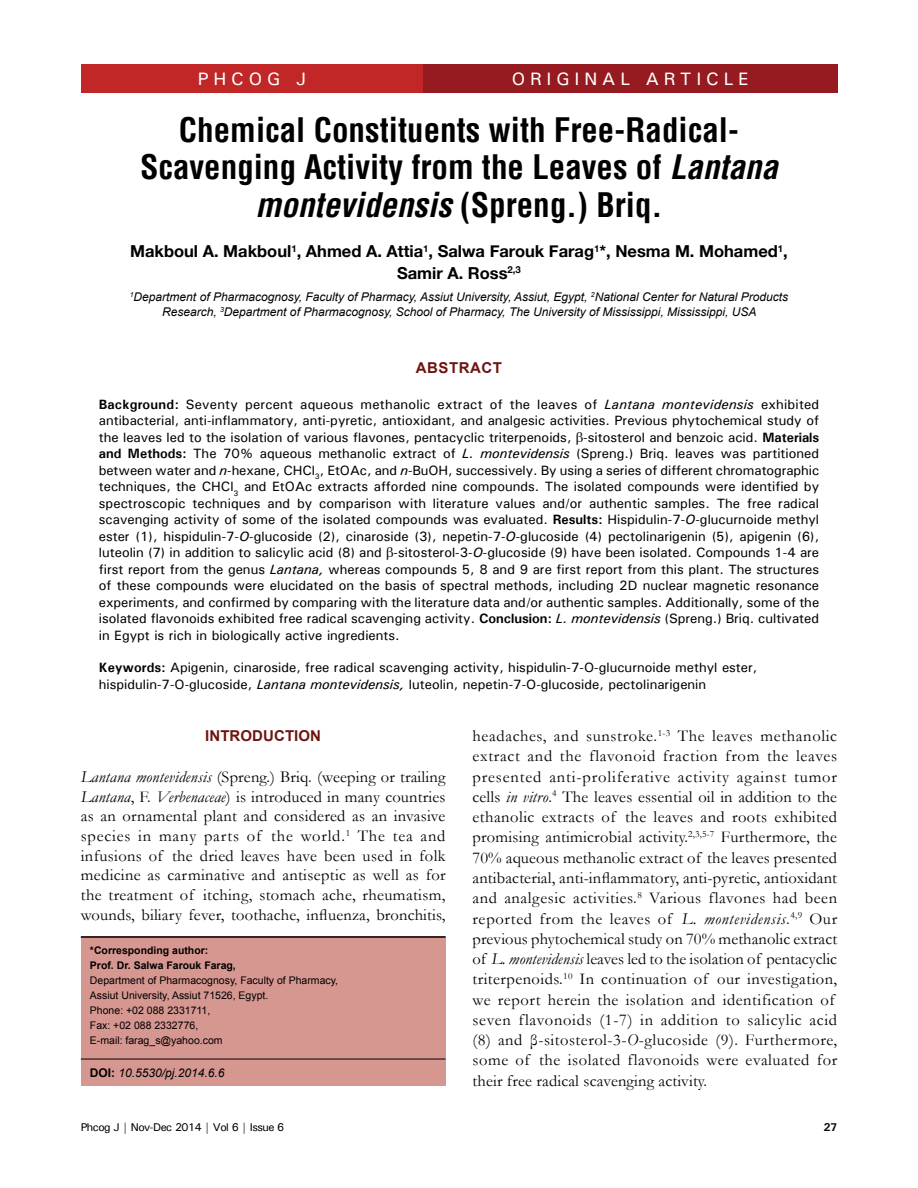
<style>
.page{position:relative;width:918px;height:1188px;background:#fff}
.page>*{position:absolute;margin:0;border:0;box-sizing:border-box;transform-origin:0 0}
.t1{font:700 condensed 33px/37.5px "Helvetica";color:#000;text-align:center}
.t2{font:500 18px "Univers";letter-spacing:.27em;color:#fff}
.t3{font:16.5px/20.2px "Garamond";letter-spacing:.025em;color:#000;text-align:justify}
.t4{font:700 16.5px/21.6px "Helvetica Neue";color:#000;text-align:center}
.t5{font:700 15px "Arial";letter-spacing:.005em;color:#6d1510}
.t6{font:700 15px "Arial";letter-spacing:.035em;color:#6d1510}
.t7{font:500 13.5px/16.5px "Univers";color:#000;text-align:justify}
.t8{font:italic 12px/15px "Arial";color:#000;text-align:center}
.t9{font:500 11.25px "Univers";letter-spacing:-.045em;color:#000}
.t10{font:700 11.25px "Univers";color:#000}
.t11{font:10.5px/15px "Arial";color:#000}
.s1{font-style:italic}
.s2{font-weight:700}
.s3{font-weight:700;font-style:normal}
</style>
<div class="page">
<div style="left:81px;top:65px;width:342px;height:28px;background:#c12727"></div>
<div style="left:423px;top:65px;width:414px;height:28px;background:#951b21"></div>
<div style="left:81px;top:936px;width:365px;height:150px;background:#d79791"></div>
<hr style="left:81px;top:936px;width:365px;height:2px;background:#000">
<hr style="left:81px;top:1059px;width:365px;height:1px;background:#000">
<p class="t2" style="left:198px;top:67px;width:110px">phCOG J</p>
<p class="t2" style="left:512px;top:67px;width:48px">Origin</p>
<p class="t2" style="left:602px;top:67px;width:148px">al Artic le</p>
<p class="t1" style="left:140px;top:111px;width:639px">Chemical Constituents with Free-Radical-<br>Scavenging Activity from the Leaves of <span class="s1">Lantana montevidensis</span> (Spreng.) Briq.</p>
<p class="t4" style="left:130px;top:240px;width:659px">Makboul A. Makboul<sup>1</sup>, Ahmed A. Attia<sup>1</sup>, Salwa Farouk Farag<sup>1</sup>*, Nesma M. Mohamed<sup>1</sup>,<br>Samir A. Ross<sup>2,3</sup></p>
<p class="t8" style="left:130px;top:290px;width:660px"><sup>1</sup>Department of Pharmacognosy, Faculty of Pharmacy, Assiut University, Assiut, Egypt, <sup>2</sup>National Center for Natural Products<br>Research, <sup>3</sup>Department of Pharmacognosy, School of Pharmacy, The University of Mississippi, Mississippi, USA</p>
<p class="t6" style="left:416px;top:357px;width:88px">ABSTRACT</p>
<p class="t7" style="left:99px;top:396px;width:722px"><span class="s2">Background:</span> Seventy percent aqueous methanolic extract of the leaves of <span class="s1">Lantana montevidensis</span> exhibited antibacterial, anti-inflammatory, anti-pyretic, antioxidant, and analgesic activities. Previous phytochemical study of the leaves led to the isolation of various flavones, pentacyclic triterpenoids, -sitosterol and benzoic acid. <span class="s2">Materials and Methods:</span> The 70% aqueous methanolic extract of <span class="s1">L. montevidensis</span> (Spreng.) Briq. leaves was partitioned between water and <span class="s1">n</span>-hexane, CH Cl<sub>3</sub>, EtOAc, and <span class="s1">n</span>-BuOH , successively. By using a series of different chromatographic techniques, the CH Cl<sub>3</sub> and EtOAc extracts afforded nine compounds. The isolated compounds were identified by spectroscopic techniques and by comparison with literature values and/or authentic samples. The free radical scavenging activity of some of the isolated compounds was evaluated. <span class="s2">Results:</span> Hispidulin-7-<span class="s1">O</span>-glucurnoide methyl ester (1), hispidulin-7-<span class="s1">O</span>-glucoside (2), cinaroside (3), nepetin-7-<span class="s1">O</span>-glucoside (4) pectolinarigenin (5), apigenin (6), luteolin (7) in addition to salicylic acid (8) and -sitosterol-3-<span class="s1">O</span>-glucoside (9) have been isolated. Compounds 1-4 are first report from the genus <span class="s1">Lantana,</span> whereas compounds 5, 8 and 9 are first report from this plant. The structures of these compounds were elucidated on the basis of spectral methods, including 2D nuclear magnetic resonance experiments, and confirmed by comparing with the literature data and/or authentic samples. Additionally, some of the isolated flavonoids exhibited free radical scavenging activity. <span class="s2">Conclusion:</span> <span class="s1">L. montevidensis</span> (Spreng.) Briq. cultivated in Egypt is rich in biologically active ingredients.</p>
<p class="t7" style="left:99px;top:659px;width:660px"><span class="s2">Keywords:</span> Apigenin, cinaroside, free radical scavenging activity, hispidulin-7-O-glucurnoide methyl ester, hispidulin-7-O-glucoside, <span class="s1">Lantana montevidensis,</span> luteolin, nepetin-7-O-glucoside, pectolinarigenin</p>
<p class="t5" style="left:205px;top:725px;width:117px">INTRODUCTION</p>
<p class="t3" style="left:81px;top:767px;width:366px;line-height:19.6px"><span class="s1">Lantana montevidensis</span> (Spreng.) Briq. (weeping or trailing <span class="s1">Lantana</span>, F. <span class="s1">Verbenaceae</span>) is introduced in many countries as an ornamental plant and considered as an invasive species in many parts of the world.<sup>1</sup> The tea and infusions of the dried leaves have been used in folk medicine as carminative and antiseptic as well as for the treatment of itching, stomach ache, rheumatism, wounds, biliary fever, toothache, influenza, bronchitis,</p>
<p class="t3" style="left:472px;top:725px;width:366px;text-align:left">headaches, and sunstroke.<sup>1-3</sup> The leaves methanolic extract and the flavonoid fraction from the leaves presented anti-proliferative activity against tumor cells <span class="s1">in vitro</span>.<sup>4</sup> The leaves essential oil in addition to the ethanolic extracts of the leaves and roots exhibited promising antimicrobial activity.<sup>2,3,5-7</sup> Furthermore, the 70% aqueous methanolic extract of the leaves presented antibacterial, anti-inflammatory, anti-pyretic, antioxidant and analgesic activities.<sup>8</sup> Various flavones had been reported from the leaves of <span class="s1">L. montevidensis</span>.<sup>4,9</sup> Our previous phytochemical study on 70% methanolic extract of <span class="s1">L. montevidensis</span> leaves led to the isolation of pentacyclic triterpenoids.<sup>10</sup> In continuation of our investigation, we report herein the isolation and identification of seven flavonoids (1-7) in addition to salicylic acid (8) and β-sitosterol-3-<span class="s1">O</span>‑glucoside (9). Furthermore, some of the isolated flavonoids were evaluated for their free radical scavenging activity.</p>
<p class="t11" style="left:90px;top:942px;width:250px"><span class="s2">*Corresponding author:<br>Prof. Dr. Salwa Farouk Farag,<br></span>Department of Pharmacognosy, Faculty of Pharmacy,<br>Assiut University, Assiut 71526, Egypt.<br>Phone: +02 088 2331711,<br>Fax: +02 088 2332776,<br>E-mail: farag_s@yahoo.com</p>
<p class="t8" style="left:90px;top:1065px;width:136px"><span class="s3">DOI:</span> 10.5530/pj.2014.6.6</p>
<p class="t9" style="left:81px;top:1120px;width:205px">Phcog J | Nov-Dec 2014 | Vol 6 | Issue 6</p>
<p class="t10" style="left:824px;top:1120px;width:15px">27</p>
</div>
